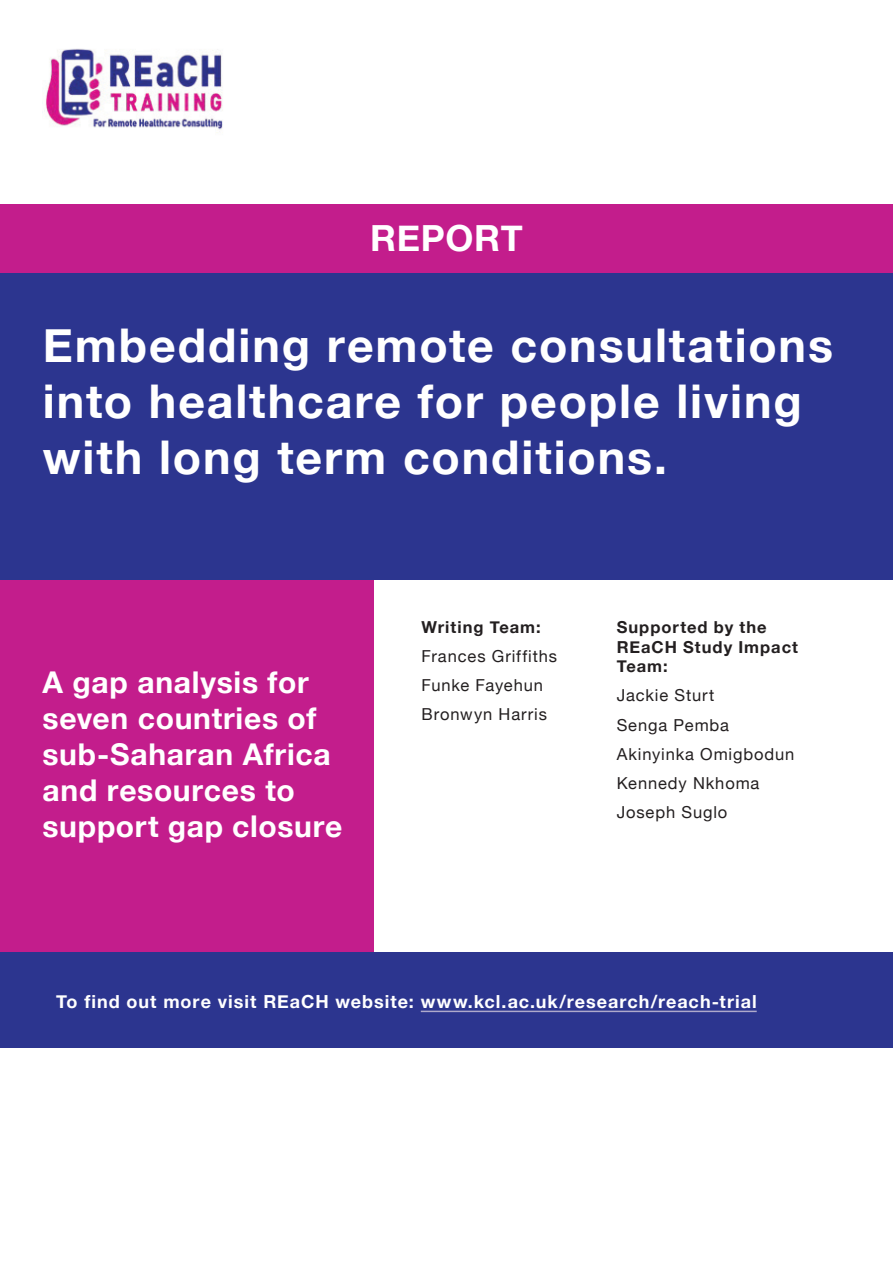
<style>
.page{position:relative;width:893px;height:1263px;background:#fff}
.page>*{position:absolute;margin:0;border:0;box-sizing:border-box;transform-origin:0 0}
.t1{font:700 46.5px/55.8px "Helvetica Neue";letter-spacing:.04em;color:#fff}
.t2{font:700 36px "Helvetica Neue";letter-spacing:.015em;color:#fff}
.t3{font:700 30px/36px "Helvetica Neue";letter-spacing:.025em;color:#fff}
.t4{font:700 18px "Helvetica Neue";letter-spacing:.055em;color:#fff}
.t5{font:16.5px/29.1px "Helvetica Neue";letter-spacing:.055em;color:#231f20}
.t6{font:700 16.5px/19.8px "Helvetica Neue";letter-spacing:.06em;color:#231f20}
</style>
<div class="page">
<div style="left:0;top:579px;width:373px;height:373px;background:#c31d8c"></div>
<div style="left:0;top:272px;width:893px;height:307px;background:#2c358f"></div>
<div style="left:0;top:952px;width:893px;height:96px;background:#2c358f"></div>
<img style="left:44px;top:48px;width:179px;height:85px">
<hr style="left:421px;top:1011px;width:336px;height:1px;background:#aea9cb">
<div style="left:0;top:204px;width:893px;height:68px;background:#c31d8c"></div>
<p class="t2" style="left:370px;top:210px;width:154px">REPORT</p>
<p class="t1" style="left:43px;top:319px;width:792px">Embedding remote consultations into healthcare for people living with long term conditions.</p>
<p class="t3" style="left:43px;top:665px;width:301px">A gap analysis for seven countries of sub-Saharan Africa and resources to support gap closure</p>
<p class="t6" style="left:422px;top:617px;width:121px">Writing Team:</p>
<p class="t5" style="left:422px;top:642px;width:137px">Frances Griffiths</p>
<p class="t5" style="left:422px;top:671px;width:123px">Funke Fayehun</p>
<p class="t5" style="left:422px;top:701px;width:127px">Bronwyn Harris</p>
<p class="t6" style="left:617px;top:617px;width:183px">Supported by the<br>REaCH Study Impact<br>Team:</p>
<p class="t5" style="left:617px;top:682px;width:179px">Jackie Sturt<br>Senga Pemba<br>Akinyinka Omigbodun<br>Kennedy Nkhoma<br>Joseph Suglo</p>
<p class="t4" style="left:56px;top:988px;width:702px">To find out more visit REaCH website: www.kcl.ac.uk/research/reach-trial</p>
</div>
